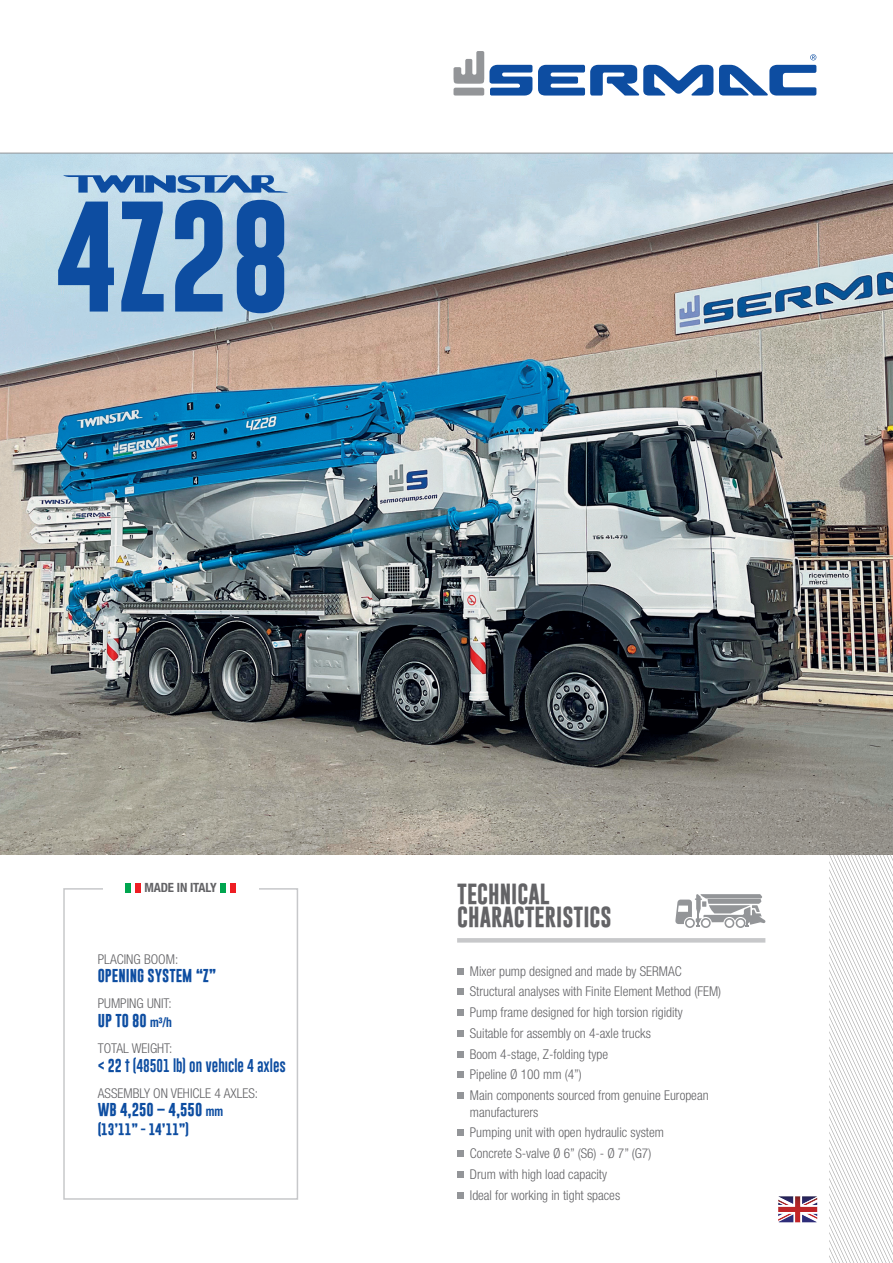
<style>
.page{position:relative;width:893px;height:1263px;background:#fff}
.page>*{position:absolute;margin:0;border:0;box-sizing:border-box;transform-origin:0 0}
.t1{font:700 112.5px "Gobold";color:#0d4da1}
.t2{font:700 21px "Gobold";color:#636366}
.t3{font:300 condensed 13.5px/16.5px "Helvetica Neue LT Std";color:#636366}
.t4{font:700 13.5px "Gobold";color:#0d4da1}
.t5{font:13.5px "Gobold Lowplus";color:#0d4da1;scale:.95 1}
.t6{font:700 condensed 12.75px "Helvetica Neue LT Std";letter-spacing:-.01em;color:#636366}
.t7{font:700 12px "Gobold";color:#0d4da1}
.s1{font-family:"Helvetica Neue LT Std";font-stretch:condensed}
.s2{font-family:"Gobold";font-weight:700}
</style>
<div class="page">
<svg style="left:829px;top:855px;width:64px;height:408px"></svg>
<img style="left:0;top:154px;width:893px;height:701px">
<svg style="left:453px;top:51px;width:79px;height:45px"></svg>
<svg style="left:538px;top:54px;width:278px;height:42px"></svg>
<hr style="left:0;top:153px;width:893px;height:1px;background:#939598">
<svg style="left:457px;top:968px;width:6px;height:6px"></svg>
<svg style="left:457px;top:989px;width:6px;height:6px"></svg>
<svg style="left:457px;top:1010px;width:6px;height:6px"></svg>
<svg style="left:457px;top:1030px;width:6px;height:6px"></svg>
<svg style="left:457px;top:1051px;width:6px;height:6px"></svg>
<svg style="left:457px;top:1072px;width:6px;height:6px"></svg>
<svg style="left:457px;top:1093px;width:6px;height:6px"></svg>
<svg style="left:457px;top:1130px;width:6px;height:6px"></svg>
<svg style="left:457px;top:1151px;width:6px;height:6px"></svg>
<svg style="left:457px;top:1171px;width:6px;height:6px"></svg>
<svg style="left:457px;top:1192px;width:6px;height:6px"></svg>
<hr style="left:457px;top:938px;width:308px;height:4px;background:#c7c8ca">
<div style="left:63px;top:888px;width:235px;height:312px;border:2px solid #c7c8ca"></div>
<div style="left:103px;top:881px;width:156px;height:18px;background:#fff"></div>
<svg style="left:778px;top:1196px;width:39px;height:26px"></svg>
<svg style="left:675px;top:894px;width:91px;height:34px"></svg>
<svg style="left:63px;top:175px;width:226px;height:18px;background:#608ec2"></svg>
<svg style="left:126px;top:883px;width:15px;height:9px"></svg>
<svg style="left:220px;top:883px;width:16px;height:9px"></svg>
<p class="t1" style="left:55px;top:183px;width:238px">4Z28</p>
<p class="t6" style="left:144px;top:880px;width:74px">MADE IN ITALY</p>
<p class="t3" style="left:98px;top:950px;width:82px">PLACING BOOM:</p>
<p class="t4" style="left:98px;top:966px;width:120px">OPENING SYSTEM “Z”</p>
<p class="t3" style="left:98px;top:995px;width:75px">PUMPING UNIT:</p>
<p class="t4" style="left:98px;top:1011px;width:76px">UP TO 80 <span class="s1">m³/h</span></p>
<p class="t3" style="left:98px;top:1040px;width:76px">TOTAL WEIGHT:</p>
<p class="t5" style="left:98px;top:1056px;width:200px"><span class="s2">&lt; 22</span> t (48501 lb) on vehicle 4 axles</p>
<p class="t3" style="left:98px;top:1085px;width:162px">ASSEMBLY ON VEHICLE 4 AXLES:</p>
<p class="t4" style="left:98px;top:1101px;width:127px">WB 4,250 – 4,550 <span class="s1">mm</span></p>
<p class="t7" style="left:98px;top:1121px;width:93px">(13’11” - 14’11”)</p>
<p class="t2" style="left:457px;top:881px;width:94px">TECHNICAL</p>
<p class="t2" style="left:457px;top:904px;width:156px">CHARACTERISTICS</p>
<p class="t3" style="left:470px;top:962px;width:213px">Mixer pump designed and made by SERMAC</p>
<p class="t3" style="left:470px;top:983px;width:253px">Structural analyses with Finite Element Method (FEM)</p>
<p class="t3" style="left:470px;top:1004px;width:214px">Pump frame designed for high torsion rigidity</p>
<p class="t3" style="left:470px;top:1025px;width:183px">Suitable for assembly on 4-axle trucks</p>
<p class="t3" style="left:470px;top:1045px;width:140px">Boom 4-stage, Z-folding type</p>
<p class="t3" style="left:470px;top:1066px;width:113px">Pipeline Ø 100 mm (4”)</p>
<p class="t3" style="left:470px;top:1087px;width:240px">Main components sourced from genuine European manufacturers</p>
<p class="t3" style="left:470px;top:1124px;width:196px">Pumping unit with open hydraulic system</p>
<p class="t3" style="left:470px;top:1145px;width:183px">Concrete S-valve Ø 6” (S6) - Ø 7” (G7)</p>
<p class="t3" style="left:470px;top:1166px;width:139px">Drum with high load capacity</p>
<p class="t3" style="left:470px;top:1186px;width:152px">Ideal for working in tight spaces</p>
</div>
